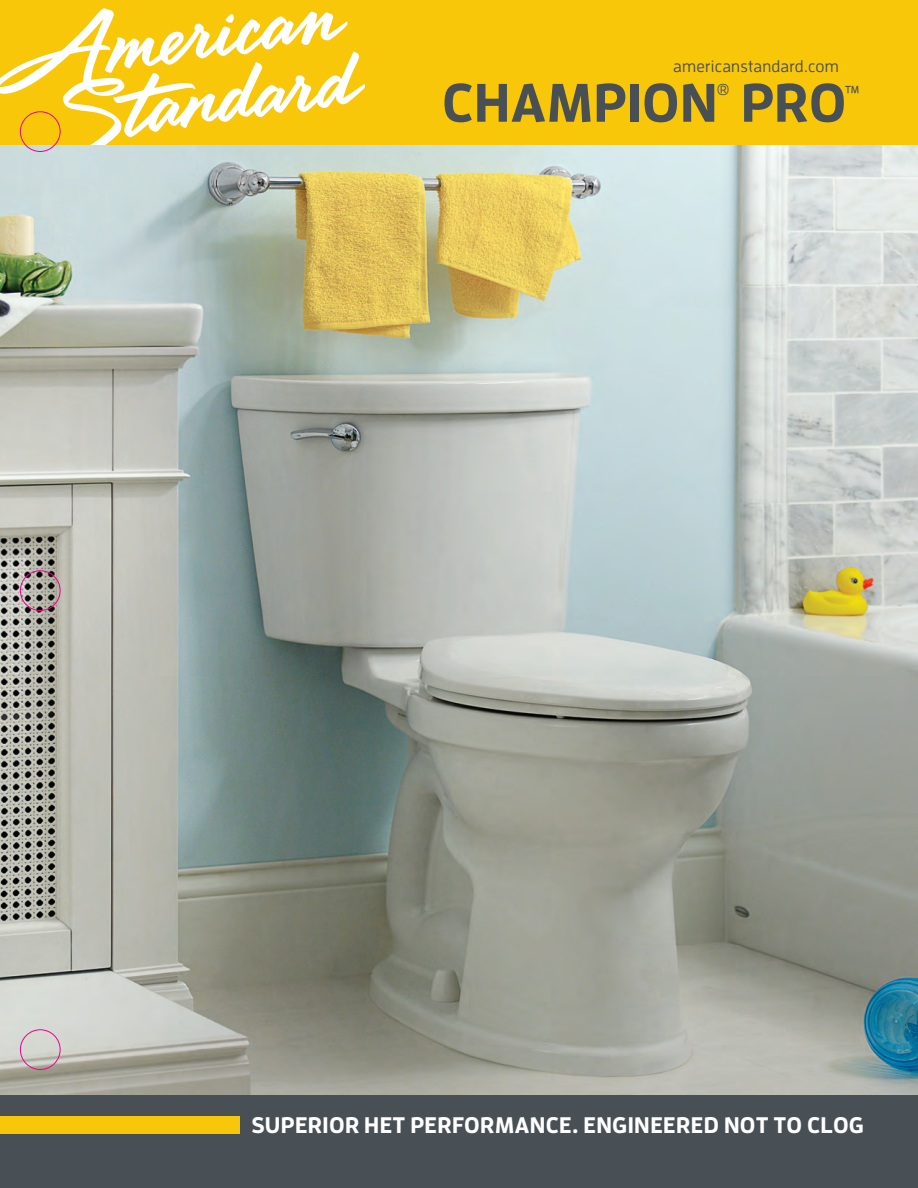
<style>
.page{position:relative;width:918px;height:1188px;background:#fff}
.page>*{position:absolute;margin:0;border:0;box-sizing:border-box;transform-origin:0 0}
.t1{font:700 54px "Enzo Pro";letter-spacing:.01em;color:#485055}
.t2{font:700 22.5px "Enzo Pro";letter-spacing:.015em;color:#fff}
.t3{font:500 16.5px "Enzo Pro";letter-spacing:.015em;color:#485055}
.t4{font:500 15.75px "Enzo Pro";color:#485055}
</style>
<div class="page">
<img style="left:0;top:144px;width:918px;height:951px">
<div style="left:0;top:1095px;width:918px;height:93px;background:#485055"></div>
<div style="left:0;top:0;width:918px;height:144px;background:#f9c709"></div>
<svg style="left:0;top:8px;width:365px;height:136px"></svg>
<div style="left:0;top:1116px;width:240px;height:18px;background:#f9c709"></div>
<div style="left:20px;top:1029px;width:41px;height:41px;border:1px solid #ed028c;border-radius:50%"></div>
<div style="left:20px;top:570px;width:41px;height:41px;border:1px solid #ed028c;border-radius:50%"></div>
<div style="left:20px;top:111px;width:41px;height:41px;border:1px solid #ed028c;border-radius:50%"></div>
<p class="t3" style="left:673px;top:57px;width:167px">americanstandard.com</p>
<h1 class="t1" style="left:442px;top:69px;width:420px">CHAMPION PRO<sup>™</sup></h1>
<p class="t4" style="left:717px;top:80px;width:14px">®</p>
<p class="t2" style="left:251px;top:1111px;width:614px">SUPERIOR HET PERFORMANCE. ENGINEERED NOT TO CLOG</p>
</div>
